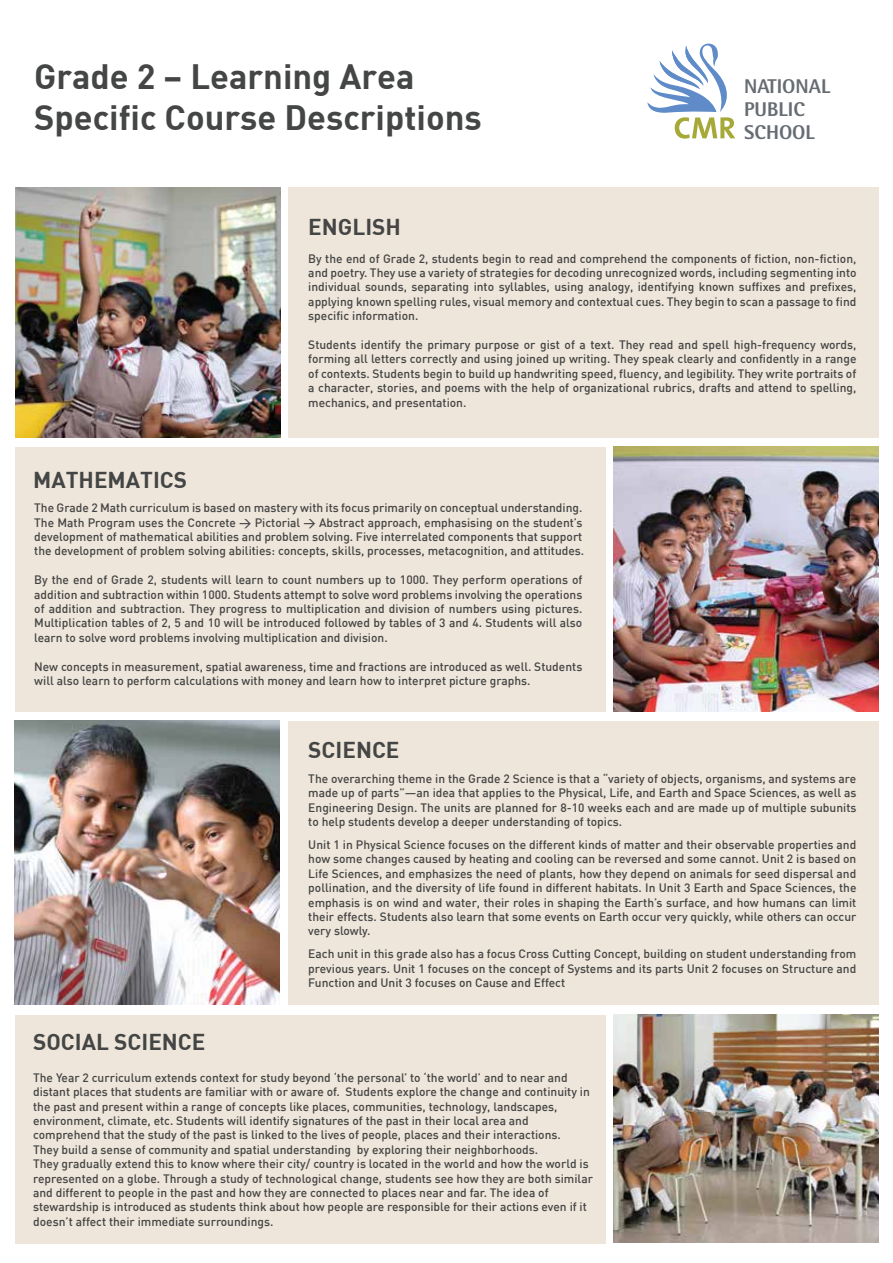
<style>
.page{position:relative;width:893px;height:1263px;background:#fff}
.page>*{position:absolute;margin:0;border:0;box-sizing:border-box;transform-origin:0 0}
.t1{font:34.5px/41.4px "DIN Bold";color:#444545}
.t2{font:22.5px "DIN Bold";color:#444545}
.t3{font:800 19.95px/22.8px "Rotis Semi Sans Std";color:#676c73}
.t4{font:500 12px/14.4px "DIN";color:#444545;text-align:justify}
</style>
<div class="page">
<div style="left:288px;top:187px;width:590px;height:251px;background:#eee6da"></div>
<img style="left:16px;top:187px;width:265px;height:251px">
<div style="left:15px;top:447px;width:590px;height:264px;background:#eee6da"></div>
<img style="left:614px;top:447px;width:265px;height:264px">
<img style="left:15px;top:721px;width:265px;height:284px">
<div style="left:288px;top:721px;width:590px;height:284px;background:#eee6da"></div>
<div style="left:15px;top:1015px;width:590px;height:228px;background:#eee6da"></div>
<img style="left:614px;top:1015px;width:265px;height:227px">
<svg style="left:647px;top:43px;width:88px;height:96px"></svg>
<h1 class="t1" style="left:34px;top:54px;width:449px">Grade 2 – Learning Area<br>Specific Course Descriptions</h1>
<h2 class="t2" style="left:308px;top:212px;width:94px">ENGLISH</h2>
<h3 class="t3" style="left:744px;top:75px;width:88px">NATIONAL<br>PUBLIC<br>SCHOOL</h3>
<p class="t4" style="left:308px;top:251px;width:550px">By the end of Grade 2, students begin to read and comprehend the components of fiction, non-fiction, and poetry. They use a variety of strategies for decoding unrecognized words, including segmenting into individual sounds, separating into syllables, using analogy, identifying known suffixes and prefixes, applying known spelling rules, visual memory and contextual cues. They begin to scan a passage to find specific information.</p>
<p class="t4" style="left:308px;top:337px;width:550px">Students identify the primary purpose or gist of a text. They read and spell high-frequency words, forming all letters correctly and using joined up writing. They speak clearly and confidently in a range of contexts. Students begin to build up handwriting speed, fluency, and legibility. They write portraits of a character, stories, and poems with the help of organizational rubrics, drafts and attend to spelling, mechanics, and presentation.</p>
<h2 class="t2" style="left:33px;top:465px;width:156px">MATHEMATICS</h2>
<p class="t4" style="left:34px;top:500px;width:551px;text-align:left">The Grade 2 Math curriculum is based on mastery with its focus primarily on conceptual understanding.<br>The Math Program uses the Concrete &gt; Pictorial &gt; Abstract approach, emphasising on the student’s development of mathematical abilities and problem solving. Five interrelated components that support the development of problem solving abilities: concepts, skills, processes, metacognition, and attitudes.</p>
<p class="t4" style="left:34px;top:572px;width:550px">By the end of Grade 2, students will learn to count numbers up to 1000. They perform operations of addition and subtraction within 1000. Students attempt to solve word problems involving the operations of addition and subtraction. They progress to multiplication and division of numbers using pictures.<br>Multiplication tables of 2, 5 and 10 will be introduced followed by tables of 3 and 4. Students will also learn to solve word problems involving multiplication and division.</p>
<p class="t4" style="left:34px;top:659px;width:550px">New concepts in measurement, spatial awareness, time and fractions are introduced as well. Students will also learn to perform calculations with money and learn how to interpret picture graphs.</p>
<h2 class="t2" style="left:33px;top:1028px;width:174px">SOCIAL SCIENCE</h2>
<h2 class="t2" style="left:308px;top:735px;width:93px">SCIENCE</h2>
<p class="t4" style="left:308px;top:771px;width:550px">The overarching theme in the Grade 2 Science is that a “variety of objects, organisms, and systems are made up of parts”—an idea that applies to the Physical, Life, and Earth and Space Sciences, as well as Engineering Design. The units are planned for 8-10 weeks each and are made up of multiple subunits to help students develop a deeper understanding of topics.</p>
<p class="t4" style="left:308px;top:837px;width:550px">Unit 1 in Physical Science focuses on the different kinds of matter and their observable properties and how some changes caused by heating and cooling can be reversed and some cannot. Unit 2 is based on Life Sciences, and emphasizes the need of plants, how they depend on animals for seed dispersal and pollination, and the diversity of life found in different habitats. In Unit 3 Earth and Space Sciences, the emphasis is on wind and water, their roles in shaping the Earth’s surface, and how humans can limit their effects. Students also learn that some events on Earth occur very quickly, while others can occur very slowly.</p>
<p class="t4" style="left:308px;top:946px;width:550px">Each unit in this grade also has a focus Cross Cutting Concept, building on student understanding from previous years. Unit 1 focuses on the concept of Systems and its parts Unit 2 focuses on Structure and Function and Unit 3 focuses on Cause and Effect</p>
<p class="t4" style="left:33px;top:1070px;width:561px;text-align:left">The Year 2 curriculum extends context for study beyond ‘the personal’ to ‘the world’ and to near and distant places that students are familiar with or aware of. Students explore the change and continuity in the past and present within a range of concepts like places, communities, technology, landscapes, environment, climate, etc. Students will identify signatures of the past in their local area and comprehend that the study of the past is linked to the lives of people, places and their interactions.<br>They build a sense of community and spatial understanding by exploring their neighborhoods.<br>They gradually extend this to know where their city/ country is located in the world and how the world is represented on a globe. Through a study of technological change, students see how they are both similar and different to people in the past and how they are connected to places near and far. The idea of stewardship is introduced as students think about how people are responsible for their actions even if it doesn’t affect their immediate surroundings.</p>
</div>
